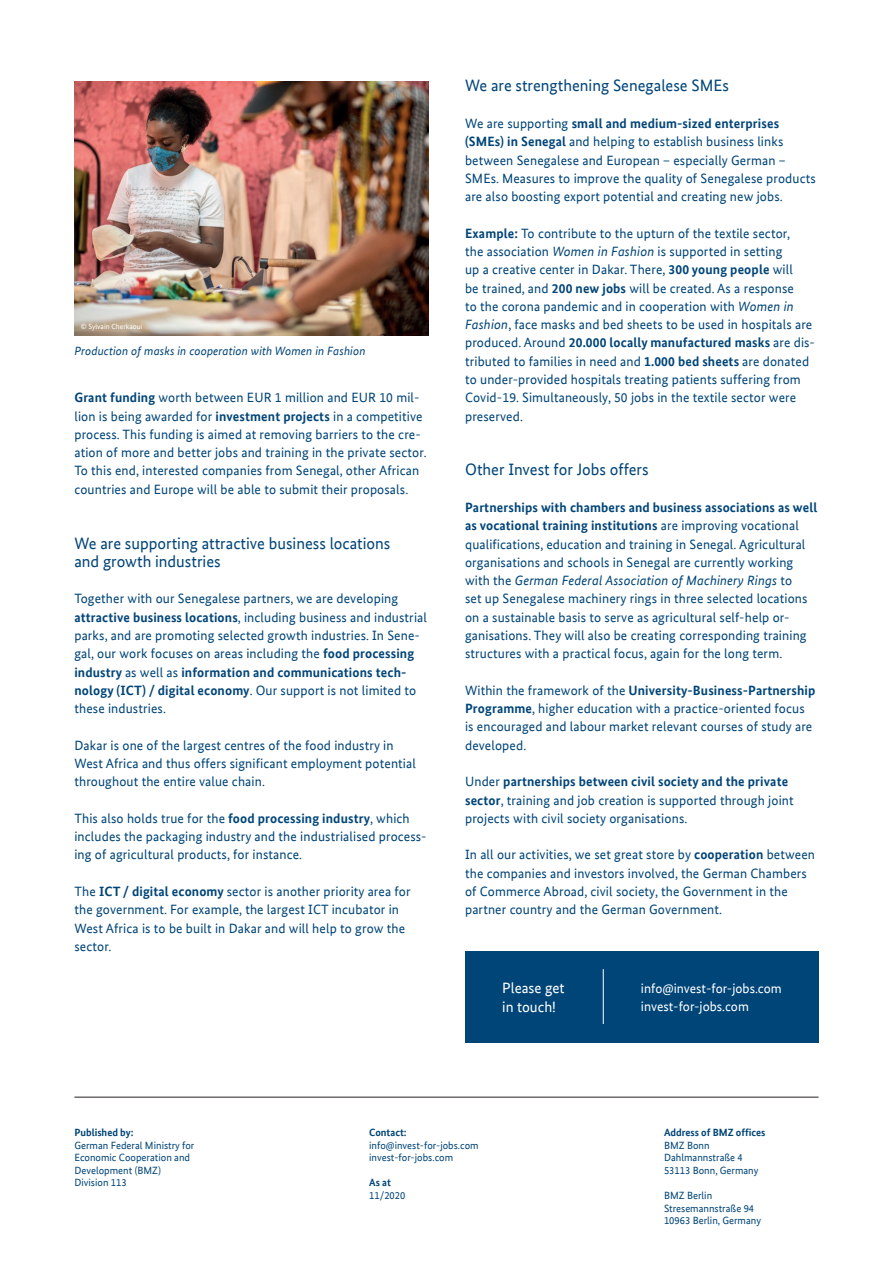
<style>
.page{position:relative;width:893px;height:1263px;background:#fff}
.page>*{position:absolute;margin:0;border:0;box-sizing:border-box;transform-origin:0 0}
.t1{font:16.5px/18.3px "Bundes Sans Office";color:#004578}
.t2{font:15px/19.5px "Bundes Sans Office";color:#fff}
.t3{font:13.5px/18.3px "Bundes Sans Office";letter-spacing:.01em;color:#004578}
.t4{font:13.5px/18.3px "Bundes Sans Office";color:#fff}
.t5{font:italic 12px "Bundes Sans Office";letter-spacing:.01em;color:#004578}
.t6{font:10.5px/12.6px "Bundes Sans Office";color:#004578}
.t7{font:700 10.5px "Bundes Sans Office";color:#004578}
.t8{font:7.5px "Bundes Sans Office";color:#fff}
.s1{font-weight:700}
.s2{font-style:italic}
</style>
<div class="page">
<div style="left:465px;top:951px;width:354px;height:91px;background:#004578"></div>
<hr style="left:603px;top:969px;width:1px;height:55px;background:#fff">
<hr style="left:74px;top:1097px;width:745px;height:1px;background:#231f20">
<img style="left:74px;top:81px;width:354px;height:255px">
<p class="t8" style="left:81px;top:322px;width:63px">© Sylvain Cherkaoui</p>
<p class="t5" style="left:74px;top:344px;width:293px">Production of masks in cooperation with Women in Fashion</p>
<p class="t3" style="left:74px;top:388px;width:354px"><span class="s1">Grant funding</span> worth between EUR 1 million and EUR 10 mil&shy;lion is being awarded for <span class="s1">investment projects</span> in a competitive process. This funding is aimed at removing barriers to the cre&shy;ation of more and better jobs and training in the private sector.<br>To this end, interested companies from Senegal, other African countries and Europe will be able to submit their proposals.</p>
<p class="t1" style="left:74px;top:534px;width:318px">We are supporting attractive business locations and growth industries</p>
<p class="t3" style="left:74px;top:590px;width:354px">Together with our Senegalese partners, we are developing <span class="s1">attractive business locations</span>, including business and industrial parks, and are promoting selected growth industries. In Sene&shy;gal, our work focuses on areas including the <span class="s1">food processing industry</span> as well as <span class="s1">information and communications tech&shy;nology (ICT) / digital economy</span>. Our support is not limited to these industries.</p>
<p class="t3" style="left:74px;top:736px;width:343px">Dakar is one of the largest centres of the food industry in<br>West Africa and thus offers significant employment potential throughout the entire value chain.</p>
<p class="t3" style="left:74px;top:809px;width:354px">This also holds true for the <span class="s1">food processing industry</span>, which includes the packaging industry and the industrialised process&shy;ing of agricultural products, for instance.</p>
<p class="t3" style="left:74px;top:882px;width:338px">The <span class="s1">ICT / digital economy</span> sector is another priority area for the government. For example, the largest ICT incubator in West Africa is to be built in Dakar and will help to grow the sector.</p>
<p class="t1" style="left:465px;top:77px;width:265px">We are strengthening Senegalese SMEs</p>
<p class="t3" style="left:465px;top:114px;width:352px">We are supporting <span class="s1">small and medium-sized enterprises (SMEs) in Senegal</span> and helping to establish business links between Senegalese and European – especially German – SMEs. Measures to improve the quality of Senegalese products are also boosting export potential and creating new jobs.</p>
<p class="t3" style="left:465px;top:224px;width:351px"><span class="s1">Example:</span> To contribute to the upturn of the textile sector,<br>the association <span class="s2">Women in Fashion</span> is supported in setting<br>up a creative center in Dakar. There, <span class="s1">300 young people</span> will<br>be trained, and <span class="s1">200 new jobs</span> will be created. As a response<br>to the corona pandemic and in cooperation with <span class="s2">Women in Fashion</span>, face masks and bed sheets to be used in hospitals are produced. Around <span class="s1">20.000 locally manufactured masks</span> are dis&shy;tributed to families in need and <span class="s1">1.000 bed sheets</span> are donated to under-provided hospitals treating patients suffering from Covid-19. Simultaneously, 50 jobs in the textile sector were preserved.</p>
<p class="t1" style="left:465px;top:461px;width:185px">Other Invest for Jobs offers</p>
<p class="t3" style="left:465px;top:498px;width:354px"><span class="s1">Partnerships with chambers and business associations as well as vocational training institutions</span> are improving vocational qualifications, education and training in Senegal. Agricultural organisations and schools in Senegal are currently working with the <span class="s2">German Federal Association of Machinery Rings</span> to<br>set up Senegalese machinery rings in three selected locations on a sustainable basis to serve as agricultural self-help or&shy;ganisations. They will also be creating corresponding training structures with a practical focus, again for the long term.</p>
<p class="t3" style="left:465px;top:681px;width:352px">Within the framework of the <span class="s1">University-Business-Partnership Programme</span>, higher education with a practice-oriented focus is encouraged and labour market relevant courses of study are developed.</p>
<p class="t3" style="left:465px;top:772px;width:330px">Under <span class="s1">partnerships between civil society and the private sector</span>, training and job creation is supported through joint projects with civil society organisations.</p>
<p class="t3" style="left:465px;top:846px;width:351px">In all our activities, we set great store by <span class="s1">cooperation</span> between the companies and investors involved, the German Chambers of Commerce Abroad, civil society, the Government in the partner country and the German Government.</p>
<p class="t2" style="left:502px;top:978px;width:64px">Please get in touch!</p>
<p class="t4" style="left:641px;top:979px;width:142px">info@invest-for-jobs.com invest-for-jobs.com</p>
<p class="t7" style="left:74px;top:1126px;width:61px">Published by:</p>
<p class="t6" style="left:74px;top:1139px;width:122px">German Federal Ministry for<br>Economic Cooperation and<br>Development (BMZ)<br>Division 113</p>
<p class="t7" style="left:369px;top:1126px;width:39px">Contact:</p>
<p class="t6" style="left:369px;top:1139px;width:111px">info@invest-for-jobs.com invest-for-jobs.com</p>
<p class="t7" style="left:369px;top:1177px;width:23px">As at</p>
<p class="t6" style="left:369px;top:1189px;width:38px">11/2020</p>
<p class="t7" style="left:664px;top:1126px;width:103px">Address of BMZ offices</p>
<p class="t6" style="left:664px;top:1139px;width:96px">BMZ Bonn<br>Dahlmannstraße 4<br>53113 Bonn, Germany</p>
<p class="t6" style="left:664px;top:1189px;width:98px">BMZ Berlin<br>Stresemannstraße 94<br>10963 Berlin, Germany</p>
</div>
